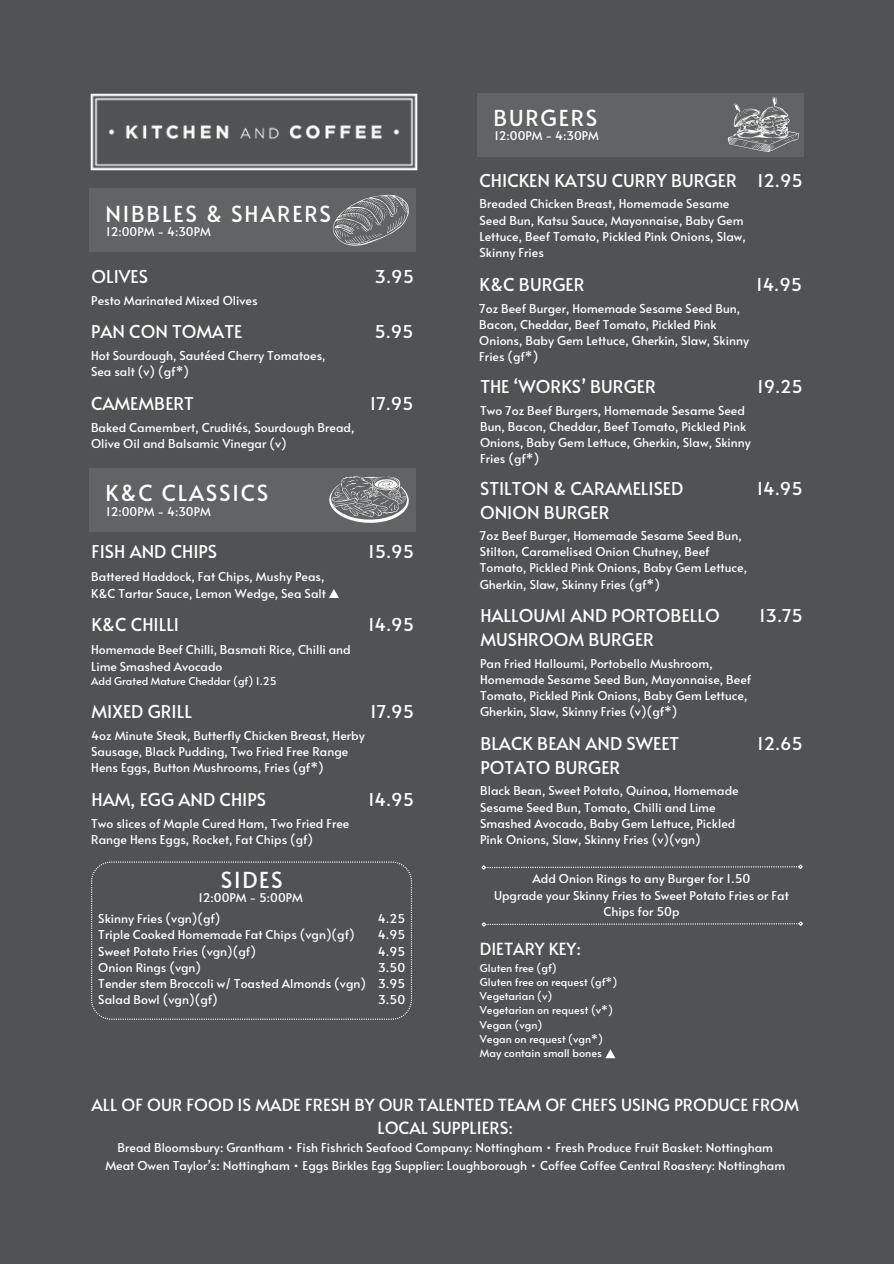
<style>
.page{position:relative;width:894px;height:1264px;background:#fff}
.page>*{position:absolute;margin:0;border:0;box-sizing:border-box;transform-origin:0 0}
.t1{font:21.9px "Alata";letter-spacing:.08em;color:#fff}
.t2{font:17.55px/23.7px "Alata";color:#fff}
.t3{font:16.65px/22.4px "Alata";color:#fff;text-align:center}
.t4{font:12.15px/16.2px "Alata";color:#fff}
.t5{font:12px "Alata";color:#fff}
.t6{font:10.65px/14.2px "Alata";color:#fff}
</style>
<div class="page">
<div style="left:0;top:0;width:893px;height:1263px;background:#515254"></div>
<div style="left:89px;top:188px;width:327px;height:64px;background:#626364"></div>
<img style="left:90px;top:93px;width:328px;height:78px">
<div style="left:89px;top:467px;width:327px;height:64px;background:#626364"></div>
<svg style="left:333px;top:195px;width:76px;height:50px"></svg>
<svg style="left:329px;top:589px;width:10px;height:9px"></svg>
<svg style="left:329px;top:476px;width:79px;height:47px"></svg>
<svg style="left:481px;top:864px;width:322px;height:6px"></svg>
<svg style="left:481px;top:921px;width:322px;height:6px"></svg>
<div style="left:477px;top:93px;width:327px;height:63px;background:#626364"></div>
<svg style="left:727px;top:97px;width:72px;height:55px"></svg>
<svg style="left:91px;top:861px;width:321px;height:158px"></svg>
<svg style="left:605px;top:1049px;width:10px;height:9px"></svg>
<h1 class="t1" style="left:105px;top:198px;width:227px">NIBBLES &amp; SHARERS</h1>
<p class="t5" style="left:106px;top:223px;width:106px">12:00PM - 4:30PM</p>
<h3 class="t2" style="left:91px;top:264px;width:58px">OLIVES</h3>
<h2 class="t4" style="left:91px;top:292px;width:168px">Pesto Marinated Mixed Olives</h2>
<h2 class="t2" style="left:91px;top:319px;width:153px">PAN CON TOMATE</h2>
<h4 class="t4" style="left:91px;top:347px;width:236px">Hot Sourdough, Sautéed Cherry Tomatoes,<br>Sea salt (v) (gf*)</h4>
<h4 class="t2" style="left:375px;top:264px;width:41px">3.95</h4>
<h2 class="t2" style="left:374px;top:319px;width:41px">5.95</h2>
<h2 class="t2" style="left:91px;top:391px;width:104px">CAMEMBERT</h2>
<h4 class="t2" style="left:370px;top:391px;width:45px">17.95</h4>
<h1 class="t4" style="left:91px;top:418px;width:265px">Baked Camembert, Crudités, Sourdough Bread,<br>Olive Oil and Balsamic Vinegar (v)</h1>
<h1 class="t1" style="left:105px;top:477px;width:164px">K&amp;C CLASSICS</h1>
<h3 class="t5" style="left:106px;top:502px;width:106px">12:00PM - 4:30PM</h3>
<h2 class="t2" style="left:91px;top:539px;width:127px">FISH AND CHIPS</h2>
<h4 class="t2" style="left:368px;top:539px;width:47px">15.95</h4>
<p class="t4" style="left:91px;top:567px;width:236px;line-height:17px">Battered Haddock, Fat Chips, Mushy Peas,<br>K&amp;C Tartar Sauce, Lemon Wedge, Sea Salt</p>
<h2 class="t2" style="left:91px;top:612px;width:89px">K&amp;C CHILLI</h2>
<h2 class="t4" style="left:91px;top:640px;width:261px;line-height:17px">Homemade Beef Chilli, Basmati Rice, Chilli and<br>Lime Smashed Avocado</h2>
<h2 class="t6" style="left:91px;top:673px;width:187px">Add Grated Mature Cheddar (gf) 1.25</h2>
<h4 class="t2" style="left:368px;top:612px;width:47px">14.95</h4>
<h3 class="t2" style="left:370px;top:699px;width:45px">17.95</h3>
<p class="t2" style="left:91px;top:699px;width:102px">MIXED GRILL</p>
<h1 class="t4" style="left:91px;top:726px;width:275px">4oz Minute Steak, Butterfly Chicken Breast, Herby<br>Sausage, Black Pudding, Two Fried Free Range<br>Hens Eggs, Button Mushrooms, Fries (gf*)</h1>
<h2 class="t2" style="left:91px;top:787px;width:176px">HAM, EGG AND CHIPS</h2>
<h2 class="t4" style="left:91px;top:814px;width:260px">Two slices of Maple Cured Ham, Two Fried Free<br>Range Hens Eggs, Rocket, Fat Chips (gf)</h2>
<h2 class="t1" style="left:221px;top:863px;width:63px">SIDES</h2>
<h4 class="t5" style="left:198px;top:889px;width:106px">12:00PM - 5:00PM</h4>
<h4 class="t2" style="left:368px;top:787px;width:47px">14.95</h4>
<h2 class="t4" style="left:98px;top:909px;width:269px">Skinny Fries (vgn)(gf)<br>Triple Cooked Homemade Fat Chips (vgn)(gf)<br>Sweet Potato Fries (vgn)(gf)<br>Onion Rings (vgn)<br>Tender stem Broccoli w/ Toasted Almonds (vgn)<br>Salad Bowl (vgn)(gf)</h2>
<h2 class="t4" style="left:378px;top:909px;width:29px;text-align:justify">4.25<br>4.95<br>4.95<br>3.50<br>3.95<br>3.50</h2>
<h2 class="t1" style="left:493px;top:102px;width:105px">BURGERS</h2>
<h2 class="t5" style="left:494px;top:127px;width:106px">12:00PM - 4:30PM</h2>
<h2 class="t2" style="left:479px;top:168px;width:258px">CHICKEN KATSU CURRY BURGER</h2>
<h4 class="t4" style="left:479px;top:195px;width:268px">Breaded Chicken Breast, Homemade Sesame Seed Bun, Katsu Sauce, Mayonnaise, Baby Gem Lettuce, Beef Tomato, Pickled Pink Onions, Slaw, Skinny Fries</h4>
<h2 class="t2" style="left:479px;top:272px;width:106px">K&amp;C BURGER</h2>
<h2 class="t4" style="left:479px;top:299px;width:271px">7oz Beef Burger, Homemade Sesame Seed Bun, Bacon, Cheddar, Beef Tomato, Pickled Pink Onions, Baby Gem Lettuce, Gherkin, Slaw, Skinny Fries (gf*)</h2>
<h2 class="t2" style="left:756px;top:168px;width:47px">12.95</h2>
<h4 class="t2" style="left:756px;top:272px;width:47px">14.95</h4>
<h2 class="t2" style="left:480px;top:374px;width:177px">THE ‘WORKS’ BURGER</h2>
<h4 class="t4" style="left:480px;top:401px;width:272px">Two 7oz Beef Burgers, Homemade Sesame Seed Bun, Bacon, Cheddar, Beef Tomato, Pickled Pink Onions, Baby Gem Lettuce, Gherkin, Slaw, Skinny Fries (gf*)</h4>
<p class="t2" style="left:480px;top:476px;width:205px">STILTON &amp; CARAMELISED<br>ONION BURGER</p>
<h2 class="t4" style="left:479px;top:526px;width:269px">7oz Beef Burger, Homemade Sesame Seed Bun, Stilton, Caramelised Onion Chutney, Beef Tomato, Pickled Pink Onions, Baby Gem Lettuce, Gherkin, Slaw, Skinny Fries (gf*)</h2>
<h2 class="t2" style="left:757px;top:374px;width:47px">19.25</h2>
<h2 class="t2" style="left:756px;top:476px;width:47px">14.95</h2>
<h4 class="t2" style="left:480px;top:603px;width:241px">HALLOUMI AND PORTOBELLO<br>MUSHROOM BURGER</h4>
<h2 class="t4" style="left:480px;top:654px;width:272px">Pan Fried Halloumi, Portobello Mushroom, Homemade Sesame Seed Bun, Mayonnaise, Beef Tomato, Pickled Pink Onions, Baby Gem Lettuce, Gherkin, Slaw, Skinny Fries (v)(gf*)</h2>
<h4 class="t2" style="left:480px;top:731px;width:200px">BLACK BEAN AND SWEET<br>POTATO BURGER</h4>
<h2 class="t4" style="left:480px;top:782px;width:260px">Black Bean, Sweet Potato, Quinoa, Homemade Sesame Seed Bun, Tomato, Chilli and Lime Smashed Avocado, Baby Gem Lettuce, Pickled Pink Onions, Slaw, Skinny Fries (v)(vgn)</h2>
<h2 class="t2" style="left:759px;top:603px;width:45px">13.75</h2>
<h2 class="t2" style="left:757px;top:731px;width:47px">12.65</h2>
<h4 class="t4" style="left:494px;top:870px;width:296px;text-align:center">Add Onion Rings to any Burger for 1.50<br>Upgrade your Skinny Fries to Sweet Potato Fries or Fat<br>Chips for 50p</h4>
<h3 class="t3" style="left:479px;top:937px;width:103px">DIETARY KEY:</h3>
<p class="t6" style="left:479px;top:960px;width:139px">Gluten free (gf)<br>Gluten free on request (gf*)<br>Vegetarian (v)<br>Vegetarian on request (v*)<br>Vegan (vgn)<br>Vegan on request (vgn*)<br>May contain small bones</p>
<h3 class="t3" style="left:91px;top:1093px;width:709px">ALL OF OUR FOOD IS MADE FRESH BY OUR TALENTED TEAM OF CHEFS USING PRODUCE FROM<br>LOCAL SUPPLIERS:</h3>
<p class="t4" style="left:105px;top:1137px;width:681px;line-height:18.3px;text-align:center">Bread Bloomsbury: Grantham • Fish Fishrich Seafood Company: Nottingham • Fresh Produce Fruit Basket: Nottingham<br>Meat Owen Taylor’s: Nottingham • Eggs Birkles Egg Supplier: Loughborough • Coffee Coffee Central Roastery: Nottingham</p>
</div>
